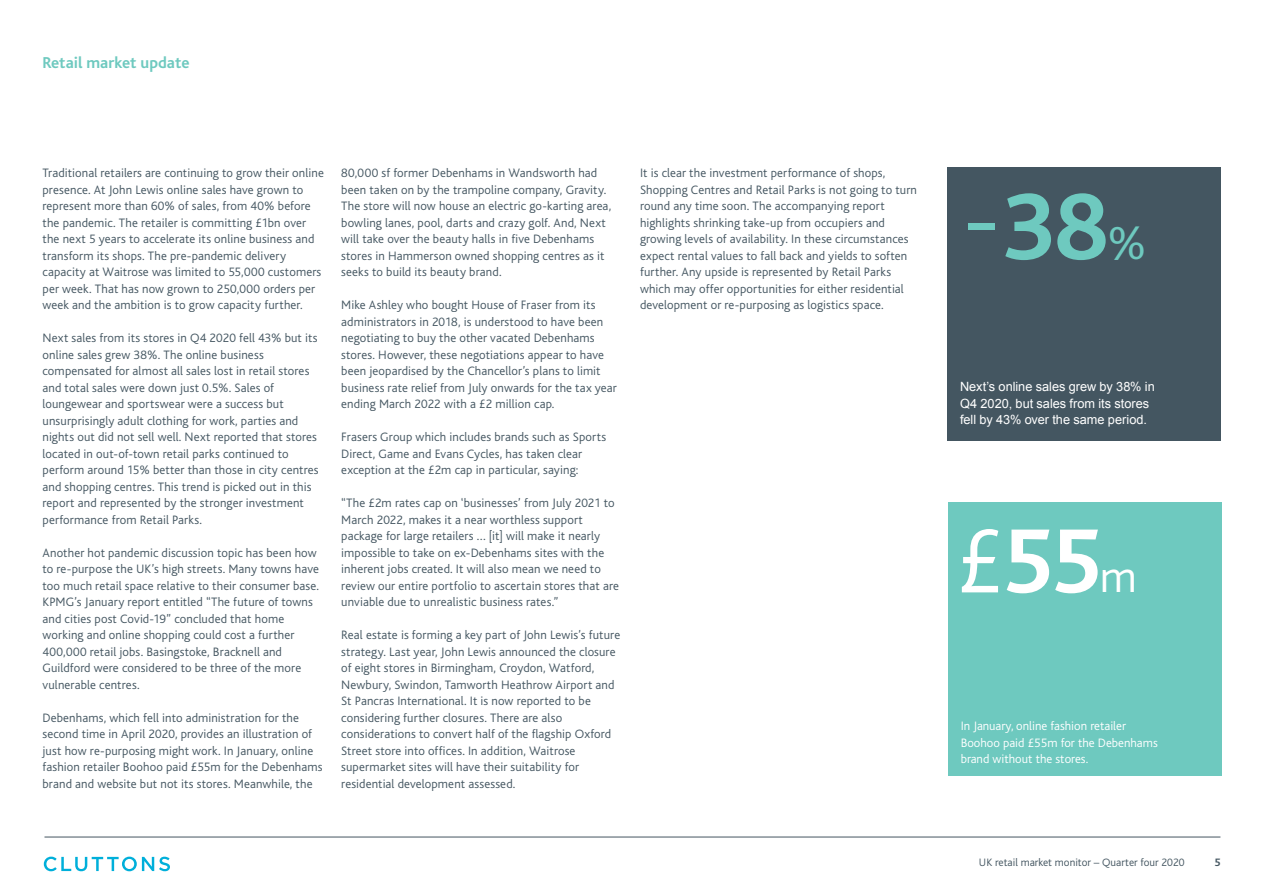
<style>
.page{position:relative;width:1263px;height:893px;background:#fff}
.page>*{position:absolute;margin:0;border:0;box-sizing:border-box;transform-origin:0 0}
.t1{font:700 99px "Bliss";color:#6ec9bf}
.t2{font:700 95.4px "Bliss";color:#fff}
.t3{font:700 16.5px "Bliss";color:#6ec9bf}
.t4{font:300 12.75px/16.5px "Bliss";letter-spacing:.01em;color:#445661}
.t5{font:12.75px/16.5px "Arial";color:#fff}
.t6{font:300 12.75px/16.5px "Bliss";color:#fff}
.t7{font:300 11.25px "Bliss";color:#445661}
.t8{font:700 11.25px "Bliss";color:#445661}
.s1{font-weight:300}
.s2{font-weight:300;font-size:48.15px}
.s3{font-weight:300;font-size:46.5px}
</style>
<div class="page">
<hr style="left:44px;top:837px;width:1176px;height:1px;background:#445661">
<div style="left:947px;top:167px;width:274px;height:274px;background:#445661"></div>
<div style="left:948px;top:502px;width:274px;height:274px;background:#6ec9bf"></div>
<svg style="left:44px;top:857px;width:126px;height:14px"></svg>
<p class="t3" style="left:43px;top:54px;width:149px">Retail market update</p>
<p class="t4" style="left:43px;top:165px;width:283px">Traditional retailers are continuing to grow their online presence. At John Lewis online sales have grown to represent more than 60% of sales, from 40% before the pandemic. The retailer is committing £1bn over the next 5 years to accelerate its online business and transform its shops. The pre-pandemic delivery capacity at Waitrose was limited to 55,000 customers per week. That has now grown to 250,000 orders per week and the ambition is to grow capacity further.</p>
<p class="t4" style="left:43px;top:330px;width:278px">Next sales from its stores in Q4 2020 fell 43% but its online sales grew 38%. The online business compensated for almost all sales lost in retail stores and total sales were down just 0.5%. Sales of loungewear and sportswear were a success but unsurprisingly adult clothing for work, parties and nights out did not sell well. Next reported that stores located in out-of-town retail parks continued to perform around 15% better than those in city centres and shopping centres. This trend is picked out in this report and represented by the stronger investment performance from Retail Parks.</p>
<p class="t4" style="left:43px;top:544px;width:278px">Another hot pandemic discussion topic has been how to re-purpose the UK’s high streets. Many towns have too much retail space relative to their consumer base.<br>KPMG’s January report entitled “The future of towns and cities post Covid-19” concluded that home working and online shopping could cost a further 400,000 retail jobs. Basingstoke, Bracknell and Guildford were considered to be three of the more vulnerable centres.</p>
<p class="t4" style="left:43px;top:709px;width:282px">Debenhams, which fell into administration for the second time in April 2020, provides an illustration of just how re-purposing might work. In January, online fashion retailer Boohoo paid £55m for the Debenhams brand and website but not its stores. Meanwhile, the</p>
<p class="t4" style="left:341px;top:165px;width:271px">80,000 sf former Debenhams in Wandsworth had been taken on by the trampoline company, Gravity.<br>The store will now house an electric go-karting area, bowling lanes, pool, darts and crazy golf. And, Next will take over the beauty halls in five Debenhams stores in Hammerson owned shopping centres as it seeks to build its beauty brand.</p>
<p class="t4" style="left:341px;top:297px;width:277px">Mike Ashley who bought House of Fraser from its administrators in 2018, is understood to have been negotiating to buy the other vacated Debenhams stores. However, these negotiations appear to have been jeopardised by the Chancellor’s plans to limit business rate relief from July onwards for the tax year ending March 2022 with a £2 million cap.</p>
<p class="t4" style="left:341px;top:429px;width:266px">Frasers Group which includes brands such as Sports<br>Direct, Game and Evans Cycles, has taken clear exception at the £2m cap in particular, saying:</p>
<p class="t4" style="left:341px;top:495px;width:279px">“The £2m rates cap on ‘businesses’ from July 2021 to March 2022, makes it a near worthless support package for large retailers … [it] will make it nearly impossible to take on ex-Debenhams sites with the inherent jobs created. It will also mean we need to review our entire portfolio to ascertain stores that are unviable due to unrealistic business rates.”</p>
<p class="t4" style="left:341px;top:627px;width:280px">Real estate is forming a key part of John Lewis’s future strategy. Last year, John Lewis announced the closure of eight stores in Birmingham, Croydon, Watford, Newbury, Swindon, Tamworth Heathrow Airport and St Pancras International. It is now reported to be considering further closures. There are also considerations to convert half of the flagship Oxford Street store into offices. In addition, Waitrose supermarket sites will have their suitability for residential development assessed.</p>
<p class="t4" style="left:640px;top:165px;width:279px">It is clear the investment performance of shops, Shopping Centres and Retail Parks is not going to turn round any time soon. The accompanying report highlights shrinking take-up from occupiers and growing levels of availability. In these circumstances expect rental values to fall back and yields to soften further. Any upside is represented by Retail Parks which may offer opportunities for either residential development or re-purposing as logistics space.</p>
<h1 class="t1" style="left:963px;top:175px;width:185px"><span class="s1">-</span>38<span class="s2">%</span></h1>
<p class="t5" style="left:960px;top:379px;width:196px">Next’s online sales grew by 38% in<br>Q4 2020, but sales from its stores fell by 43% over the same period.</p>
<h2 class="t2" style="left:955px;top:511px;width:183px"><span class="s1">£</span>55<span class="s3">m</span></h2>
<p class="t6" style="left:961px;top:718px;width:199px">In January, online fashion retailer<br>Boohoo paid £55m for the Debenhams brand without the stores.</p>
<p class="t7" style="left:979px;top:857px;width:207px">UK retail market monitor – Quarter four 2020</p>
<p class="t8" style="left:1214px;top:857px;width:8px">5</p>
</div>
